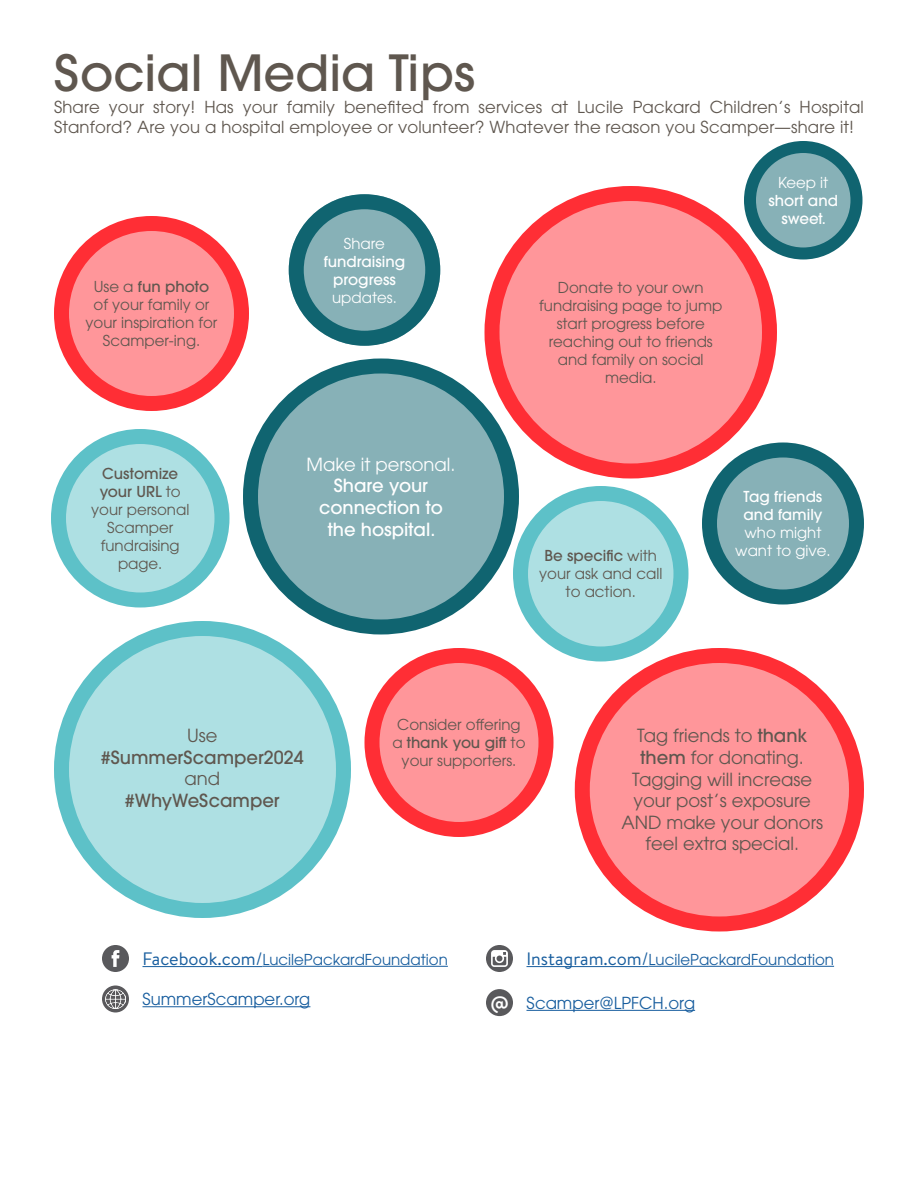
<style>
.page{position:relative;width:918px;height:1188px;background:#fff}
.page>*{position:absolute;margin:0;border:0;box-sizing:border-box;transform-origin:0 0}
.t1{font:500 49.5px "ITC Avant Garde Pro";color:#5f574f}
.t2{font:18px/21.6px "ITC Avant Garde Pro";color:#5f574f;text-align:center}
.t3{font:500 18px/21.6px "ITC Avant Garde Pro";color:#fff;text-align:center}
.t4{font:500 18px "ITC Avant Garde Pro";color:#5f574f}
.t5{font:18px "ITC Avant Garde Pro";color:#fff}
.t6{font:700 18px "Brandon Text";color:#fff}
.t7{font:16.5px/19.8px "ITC Avant Garde Pro";letter-spacing:.01em;color:#5f574f}
.t8{font:16.5px "ITC Avant Garde Pro";color:#175d9e}
.t9{font:15px/18px "ITC Avant Garde Pro";color:#5f574f;text-align:center}
.t10{font:500 15px/18px "ITC Avant Garde Pro";color:#fff;text-align:center}
.t11{font:15px "ITC Avant Garde Pro";color:#175d9e}
.s1{font-weight:500}
.s2{font-weight:400}
.s3{font-family:"Brandon Text";font-size:18px}
</style>
<div class="page">
<div style="left:102px;top:945px;width:27px;height:27px;background:#59595c;border-radius:50%"></div>
<svg style="left:112px;top:950px;width:7px;height:17px"></svg>
<hr style="left:143px;top:966px;width:119px;height:1px;background:#175d9e">
<hr style="left:262px;top:966px;width:186px;height:1px;background:#175d9e">
<hr style="left:526px;top:1010px;width:169px;height:1px;background:#175d9e">
<hr style="left:526px;top:966px;width:123px;height:1px;background:#175d9e">
<hr style="left:649px;top:966px;width:185px;height:1px;background:#175d9e">
<div style="left:486px;top:945px;width:27px;height:27px;background:#59595c;border-radius:50%"></div>
<svg style="left:491px;top:950px;width:17px;height:17px"></svg>
<div style="left:486px;top:989px;width:27px;height:27px;background:#59595c;border-radius:50%"></div>
<svg style="left:102px;top:986px;width:27px;height:26px"></svg>
<img style="left:106px;top:989px;width:19px;height:20px">
<hr style="left:142px;top:1006px;width:168px;height:1px;background:#175d9e">
<svg style="left:520px;top:493px;width:162px;height:162px;background:#a4dcdf"></svg>
<div style="left:513px;top:486px;width:175px;height:176px;border:15px solid #5dc1c8;border-radius:50%"></div>
<div style="left:496px;top:197px;width:270px;height:270px;background:#ff969a;border-radius:50%"></div>
<div style="left:484px;top:186px;width:293px;height:292px;border:15px solid #ff2e35;border-radius:50%"></div>
<svg style="left:62px;top:224px;width:180px;height:180px;background:#ff8b8f"></svg>
<div style="left:54px;top:216px;width:195px;height:195px;border:15px solid #ff2e35;border-radius:50%"></div>
<div style="left:254px;top:369px;width:254px;height:255px;background:#87b1b7;border-radius:50%"></div>
<div style="left:243px;top:358px;width:276px;height:276px;border:15px solid #106470;border-radius:50%"></div>
<svg style="left:372px;top:655px;width:174px;height:175px;background:#ff8a8f"></svg>
<div style="left:364px;top:648px;width:190px;height:189px;border:15px solid #ff2e35;border-radius:50%"></div>
<svg style="left:708px;top:449px;width:150px;height:149px;background:#77a7ad"></svg>
<div style="left:702px;top:442px;width:162px;height:162px;border:15px solid #106470;border-radius:50%"></div>
<div style="left:586px;top:659px;width:267px;height:262px;background:#ff969a;border-radius:50%"></div>
<div style="left:575px;top:648px;width:289px;height:284px;border:15px solid #ff2e35;border-radius:50%"></div>
<svg style="left:58px;top:436px;width:165px;height:165px;background:#a4dcdf"></svg>
<div style="left:51px;top:429px;width:179px;height:179px;border:15px solid #5dc1c8;border-radius:50%"></div>
<svg style="left:296px;top:202px;width:137px;height:136px;background:#78a7ae"></svg>
<div style="left:289px;top:194px;width:151px;height:152px;border:15px solid #106470;border-radius:50%"></div>
<div style="left:65px;top:632px;width:275px;height:275px;background:#aee0e3;border-radius:50%"></div>
<div style="left:54px;top:621px;width:297px;height:297px;border:15px solid #5dc1c8;border-radius:50%"></div>
<svg style="left:747px;top:144px;width:112px;height:112px;background:#75a5ac"></svg>
<div style="left:744px;top:141px;width:118px;height:119px;border:12px solid #106470;border-radius:50%"></div>
<p class="t1" style="left:54px;top:41px;width:423px">Social Media Tips</p>
<p class="t7" style="left:54px;top:97px;width:811px">Share your story! Has your family benefited from services at Lucile Packard Children’s Hospital<br>Stanford? Are you a hospital employee or volunteer? Whatever the reason you Scamper—share it!</p>
<p class="t9" style="left:86px;top:277px;width:133px">Use a <span class="s1">fun photo </span>of your family or your inspiration for<br>Scamper-ing.</p>
<p class="t9" style="left:91px;top:464px;width:100px"><span class="s1">Customize your URL</span> to your personal<br>Scamper fundraising page.</p>
<p class="t10" style="left:324px;top:234px;width:83px"><span class="s2">Share </span>fundraising progress <span class="s2">updates.</span></p>
<p class="t5" style="left:307px;top:453px;width:150px">Make it personal.</p>
<p class="t3" style="left:319px;top:475px;width:125px">Share your connection to the hospital.</p>
<p class="t9" style="left:539px;top:278px;width:185px">Donate to your own fundraising page to jump start progress before reaching out to friends and family on social media.</p>
<p class="t10" style="left:768px;top:173px;width:71px"><span class="s2">Keep it </span>short and sweet.</p>
<p class="t9" style="left:539px;top:547px;width:125px"><span class="s1">Be specific</span> with your ask and call to action.</p>
<p class="t10" style="left:735px;top:487px;width:97px">Tag friends and family <span class="s2">who might want to give.</span></p>
<p class="t2" style="left:187px;top:725px;width:32px">Use</p>
<p class="t4" style="left:101px;top:746px;width:204px">#SummerScamper2024</p>
<p class="t2" style="left:185px;top:768px;width:37px">and</p>
<p class="t4" style="left:125px;top:789px;width:156px">#WhyWeScamper</p>
<p class="t9" style="left:392px;top:715px;width:135px">Consider offering a <span class="s1">thank you gift</span> to your supporters.</p>
<p class="t2" style="left:621px;top:725px;width:203px">Tag friends to <span class="s1">thank them</span> for donating.<br>Tagging will increase your post’s exposure<br>AND make your donors feel extra special.</p>
<p class="t11" style="left:143px;top:950px;width:307px"><span class="s3">Facebook.com/</span>LucilePackardFoundation</p>
<p class="t8" style="left:142px;top:989px;width:169px">SummerScamper.org</p>
<p class="t6" style="left:490px;top:990px;width:20px">@</p>
<p class="t11" style="left:526px;top:950px;width:309px"><span class="s3">Instagram.com/</span>LucilePackardFoundation</p>
<p class="t8" style="left:526px;top:992px;width:170px">Scamper@LPFCH.org</p>
</div>
